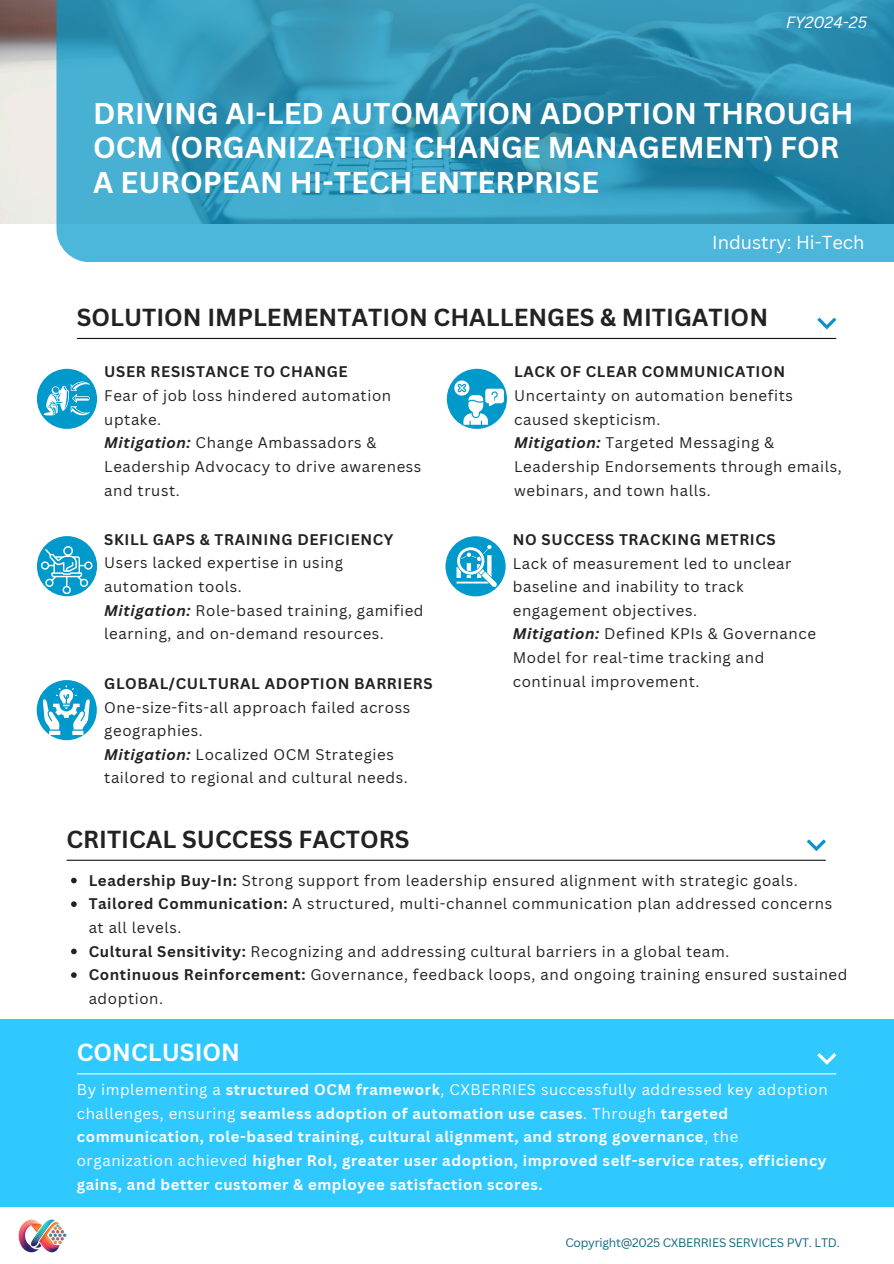
<style>
.page{position:relative;width:894px;height:1264px;background:#fff}
.page>*{position:absolute;margin:0;border:0;box-sizing:border-box;transform-origin:0 0}
.t1{font:700 29.25px/34.8px "Canva Sans";color:#fff}
.t2{font:700 24px "Canva Sans";color:#222}
.t3{font:700 24px "Canva Sans";color:#fff}
.t4{font:18.3px "Canva Sans";color:#fff}
.t5{font:italic 15.9px "Canva Sans";color:#fff}
.t6{font:15px/23.7px "Canva Sans";letter-spacing:.04em;color:#222}
.t7{font:700 15px/23.7px "Canva Sans";letter-spacing:.04em;color:#fff}
.t8{font:700 15px "Canva Sans";letter-spacing:.04em;color:#222}
.t9{font:12px "Canva Sans";letter-spacing:-.02em;color:#0c6980}
.s1{font-weight:700}
.s2{font-weight:700;font-style:italic}
.s3{font-weight:400}
</style>
<div class="page">
<img style="left:0;top:0;width:56px;height:223px">
<svg style="left:56px;top:0;width:837px;height:262px;background:#399cbd"></svg>
<div style="left:37px;top:369px;width:60px;height:60px;background:#09c;border-radius:50%"></div>
<div style="left:446px;top:369px;width:61px;height:60px;background:#09c;border-radius:50%"></div>
<div style="left:37px;top:536px;width:60px;height:60px;background:#09c;border-radius:50%"></div>
<div style="left:0;top:1018px;width:893px;height:188px;background:#2fc9ff"></div>
<img style="left:19px;top:1219px;width:47px;height:33px">
<div style="left:445px;top:536px;width:60px;height:60px;background:#09c;border-radius:50%"></div>
<div style="left:37px;top:680px;width:60px;height:60px;background:#09c;border-radius:50%"></div>
<hr style="left:67px;top:859px;width:758px;height:1px;background:#0b1623">
<svg style="left:806px;top:839px;width:19px;height:12px"></svg>
<hr style="left:77px;top:1073px;width:758px;height:1px;background:#fff">
<svg style="left:817px;top:1053px;width:19px;height:11px"></svg>
<hr style="left:77px;top:338px;width:758px;height:1px;background:#0b1623">
<svg style="left:817px;top:317px;width:19px;height:12px"></svg>
<svg style="left:44px;top:381px;width:46px;height:35px"></svg>
<svg style="left:454px;top:380px;width:49px;height:45px"></svg>
<svg style="left:43px;top:685px;width:47px;height:49px"></svg>
<svg style="left:40px;top:545px;width:53px;height:49px"></svg>
<svg style="left:456px;top:545px;width:41px;height:41px"></svg>
<svg style="left:71px;top:877px;width:6px;height:6px"></svg>
<svg style="left:71px;top:901px;width:6px;height:6px"></svg>
<svg style="left:71px;top:948px;width:6px;height:6px"></svg>
<svg style="left:71px;top:972px;width:6px;height:5px"></svg>
<h3 class="t5" style="left:785px;top:11px;width:82px">FY2024-25</h3>
<h4 class="t1" style="left:93px;top:95px;width:761px">DRIVING AI-LED AUTOMATION ADOPTION THROUGH<br>OCM (ORGANIZATION CHANGE MANAGEMENT) FOR<br>A EUROPEAN HI-TECH ENTERPRISE</h4>
<h1 class="t4" style="left:712px;top:230px;width:154px">Industry: Hi-Tech</h1>
<h5 class="t2" style="left:77px;top:300px;width:692px">SOLUTION IMPLEMENTATION CHALLENGES &amp; MITIGATION</h5>
<p class="t6" style="left:104px;top:360px;width:318px"><span class="s1">USER RESISTANCE TO CHANGE<br></span>Fear of job loss hindered automation uptake.<br><span class="s2">Mitigation:</span> Change Ambassadors &amp;<br>Leadership Advocacy to drive awareness and trust.</p>
<p class="t6" style="left:104px;top:527px;width:321px"><span class="s1">SKILL GAPS &amp; TRAINING DEFICIENCY </span>Users lacked expertise in using automation tools.<br><span class="s2">Mitigation:</span> Role-based training, gamified learning, and on-demand resources.</p>
<h2 class="t6" style="left:514px;top:360px;width:329px"><span class="s1">LACK OF CLEAR COMMUNICATION<br></span>Uncertainty on automation benefits caused skepticism.<br><span class="s2">Mitigation:</span> Targeted Messaging &amp;<br>Leadership Endorsements through emails, webinars, and town halls.</h2>
<p class="t6" style="left:512px;top:527px;width:304px"><span class="s1">NO SUCCESS TRACKING METRICS<br></span>Lack of measurement led to unclear baseline and inability to track engagement objectives.<br><span class="s2">Mitigation:</span> Defined KPIs &amp; Governance<br>Model for real-time tracking and</p>
<h5 class="t8" style="left:104px;top:673px;width:330px">GLOBAL/CULTURAL ADOPTION BARRIERS</h5>
<p class="t6" style="left:512px;top:669px;width:188px">continual improvement.</p>
<h5 class="t6" style="left:104px;top:694px;width:307px">One-size-fits-all approach failed across geographies.<br><span class="s2">Mitigation:</span> Localized OCM Strategies tailored to regional and cultural needs.</h5>
<h5 class="t2" style="left:66px;top:822px;width:344px">CRITICAL SUCCESS FACTORS</h5>
<p class="t6" style="left:89px;top:867px;width:710px"><span class="s1">Leadership Buy-In:</span> Strong support from leadership ensured alignment with strategic goals.</p>
<h5 class="t6" style="left:89px;top:891px;width:745px"><span class="s1">Tailored Communication:</span> A structured, multi-channel communication plan addressed concerns at all levels.</h5>
<p class="t6" style="left:89px;top:938px;width:642px"><span class="s1">Cultural Sensitivity:</span> Recognizing and addressing cultural barriers in a global team.</p>
<p class="t6" style="left:89px;top:962px;width:760px"><span class="s1">Continuous Reinforcement:</span> Governance, feedback loops, and ongoing training ensured sustained adoption.</p>
<h5 class="t3" style="left:77px;top:1035px;width:165px">CONCLUSION</h5>
<p class="t7" style="left:77px;top:1077px;width:752px"><span class="s3">By implementing a</span> structured OCM framework<span class="s3">, CXBERRIES successfully addressed key adoption challenges, ensuring</span> seamless adoption of automation use cases<span class="s3">. Through</span> targeted communication, role-based training, cultural alignment, and strong governance<span class="s3">, the organization achieved</span> higher RoI, greater user adoption, improved self-service rates, efficiency gains, and better customer &amp; employee satisfaction scores.</p>
<p class="t9" style="left:565px;top:1233px;width:276px">Copyright@2025 CXBERRIES SERVICES PVT. LTD.</p>
</div>
